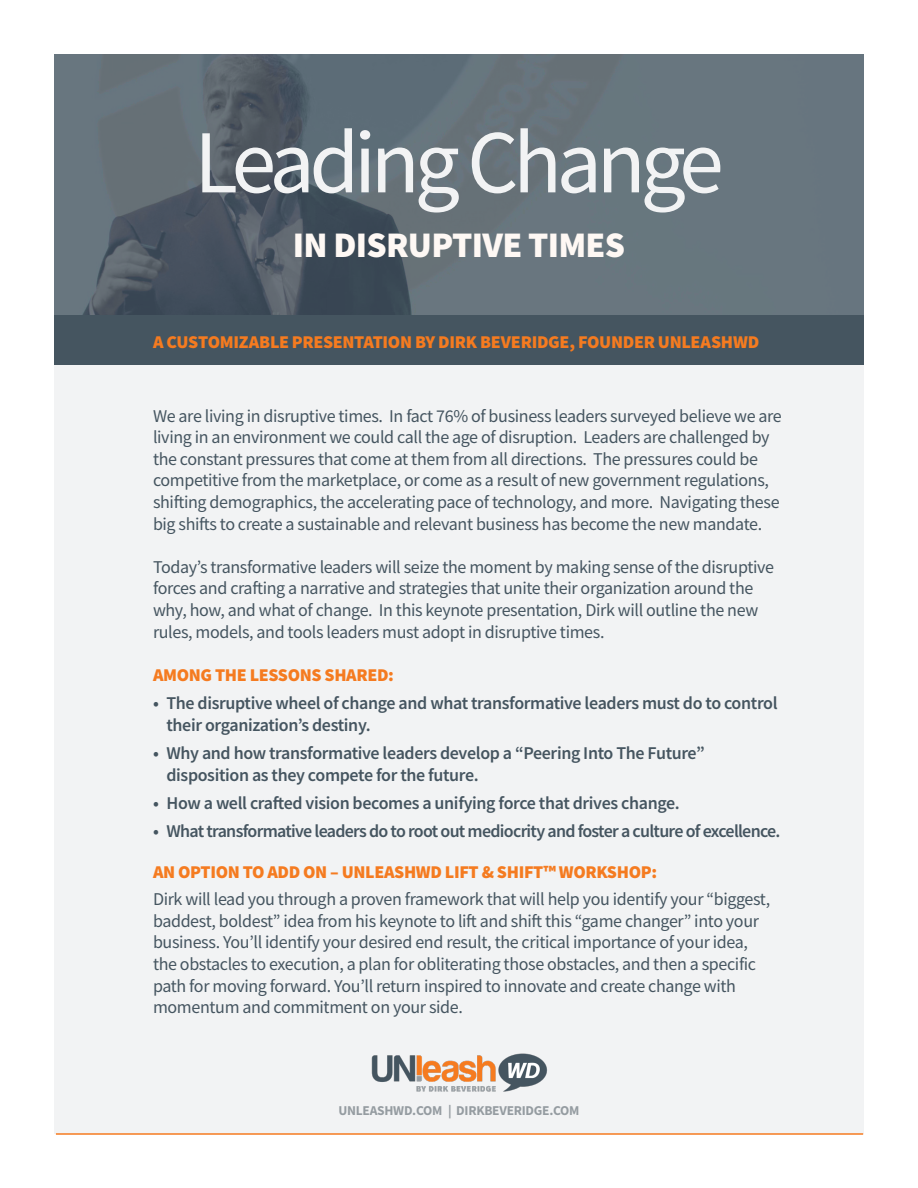
<style>
.page{position:relative;width:918px;height:1188px;background:#fff}
.page>*{position:absolute;margin:0;border:0;box-sizing:border-box;transform-origin:0 0}
.t1{font:90px "Source Sans Pro";letter-spacing:-.06em;color:#f2f3f4}
.t2{font:900 36px "Source Sans Pro";letter-spacing:-.02em;color:#fef8f4}
.t3{font:18px/21.6px "Source Sans Pro";letter-spacing:-.02em;color:#455560}
.t4{font:600 18px/21.6px "Source Sans Pro";letter-spacing:-.02em;color:#455560}
.t5{font:900 18px "Source Sans Pro";letter-spacing:-.02em;color:#f57b20}
.t6{font:600 18px "Source Sans Pro";letter-spacing:-.04em;color:#455560}
.t7{font:700 13.5px "Source Sans Pro";letter-spacing:-.02em;color:#959ca1}
</style>
<div class="page">
<div style="left:54px;top:365px;width:810px;height:769px;background:#f2f3f4"></div>
<svg style="left:54px;top:54px;width:810px;height:261px;background:#5f6c75"></svg>
<img style="left:371px;top:1053px;width:176px;height:39px">
<hr style="left:56px;top:1133px;width:807px;height:2px;background:#f57b20">
<div style="left:54px;top:315px;width:810px;height:50px;background:#455560"></div>
<p class="t1" style="left:194px;top:105px;width:531px">Leading Change</p>
<p class="t2" style="left:293px;top:220px;width:334px">IN DISRUPTIVE TIMES</p>
<p class="t5" style="left:153px;top:330px;width:608px">A CUSTOMIZABLE PRESENTATION BY DIRK BEVERIDGE, FOUNDER UNLEASHWD</p>
<p class="t3" style="left:153px;top:405px;width:630px">We are living in disruptive times. In fact 76% of business leaders surveyed believe we are living in an environment we could call the age of disruption. Leaders are challenged by the constant pressures that come at them from all directions. The pressures could be competitive from the marketplace, or come as a result of new government regulations, shifting demographics, the accelerating pace of technology, and more. Navigating these big shifts to create a sustainable and relevant business has become the new mandate.</p>
<p class="t3" style="left:153px;top:556px;width:623px">Today’s transformative leaders will seize the moment by making sense of the disruptive forces and crafting a narrative and strategies that unite their organization around the why, how, and what of change. In this keynote presentation, Dirk will outline the new rules, models, and tools leaders must adopt in disruptive times.</p>
<p class="t5" style="left:153px;top:662px;width:243px">AMONG THE LESSONS SHARED:</p>
<p class="t4" style="left:166px;top:692px;width:613px;text-indent:-14px">• The disruptive wheel of change and what transformative leaders must do to control their organization’s destiny.</p>
<p class="t4" style="left:166px;top:742px;width:540px;text-indent:-14px">• Why and how transformative leaders develop a “Peering Into The Future” disposition as they compete for the future.</p>
<p class="t4" style="left:153px;top:792px;width:528px">• How a well crafted vision becomes a unifying force that drives change.</p>
<p class="t6" style="left:153px;top:819px;width:629px">• What transformative leaders do to root out mediocrity and foster a culture of excellence.</p>
<p class="t5" style="left:153px;top:860px;width:506px">AN OPTION TO ADD ON – UNLEASHWD LIFT &amp; SHIFT™ WORKSHOP:</p>
<p class="t3" style="left:153px;top:888px;width:619px">Dirk will lead you through a proven framework that will help you identify your “biggest, baddest, boldest” idea from his keynote to lift and shift this “game changer” into your business. You’ll identify your desired end result, the critical importance of your idea, the obstacles to execution, a plan for obliterating those obstacles, and then a specific path for moving forward. You’ll return inspired to innovate and create change with momentum and commitment on your side.</p>
<p class="t7" style="left:339px;top:1101px;width:243px">UNLEASHWD.COM | DIRKBEVERIDGE.COM</p>
</div>
